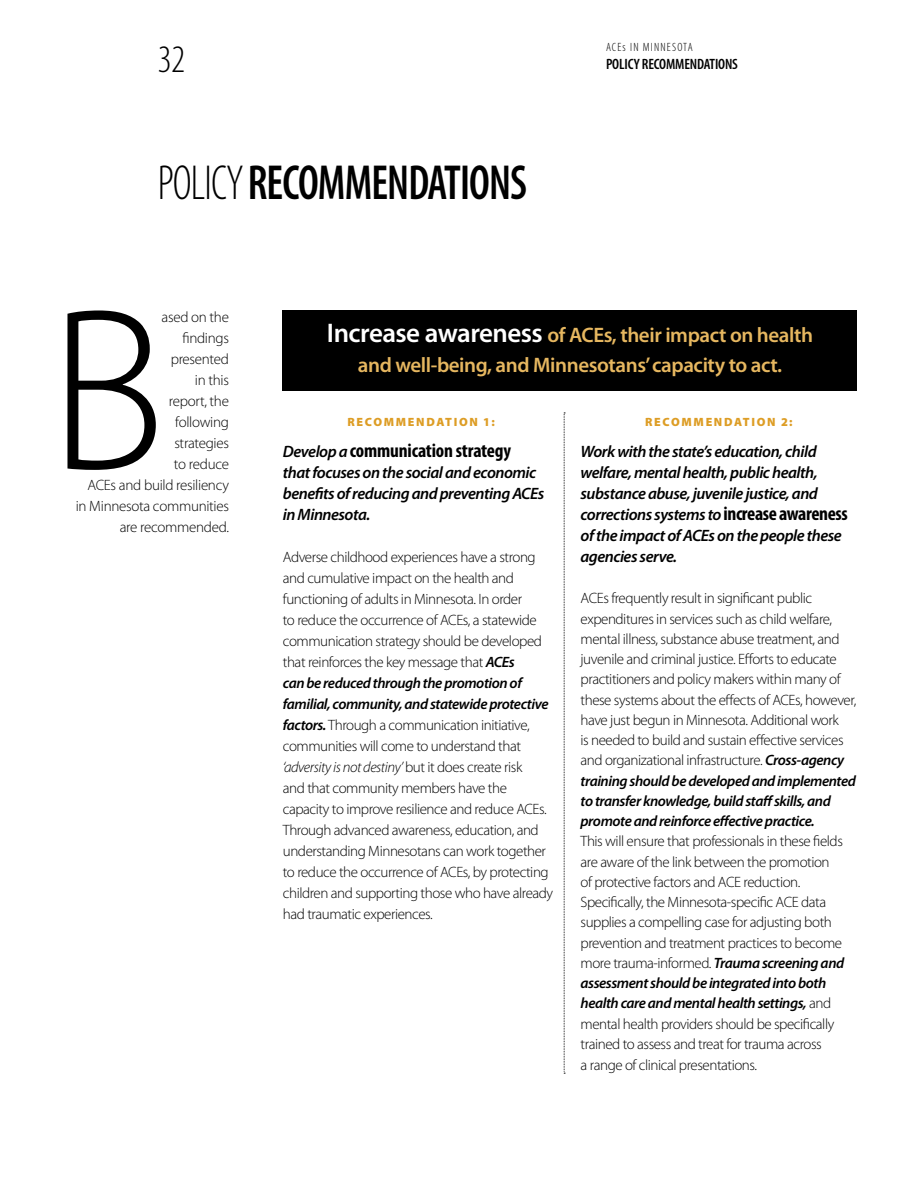
<style>
.page{position:relative;width:918px;height:1188px;background:#fff}
.page>*{position:absolute;margin:0;border:0;box-sizing:border-box;transform-origin:0 0}
.Initial_Cap{font:300 233.1px "Myriad Pro";color:#000}
.t1{font:600 condensed 49.5px "Myriad Pro";letter-spacing:-.02em;color:#000;scale:.9 1}
.t2{font:300 condensed 39px "Myriad Pro";color:#000}
.t3{font:600 21px/30px "Myriad Pro";letter-spacing:-.02em;color:#e6b760;text-align:center}
.t4{font:700 condensed 19.5px "Myriad Pro";letter-spacing:-.01em;color:#000}
.t5{font:italic 600 16.5px/21px "Myriad Pro";letter-spacing:-.03em;color:#000}
.Initial_Cap-2{font:300 15px/21px "Myriad Pro";letter-spacing:-.03em;color:#000}
.t6{font:600 condensed 15px "Myriad Pro";letter-spacing:-.01em;color:#000}
.t7{font:900 12px "Myriad Pro";letter-spacing:.14em;color:#dd9d25}
.t8{font:300 condensed 12px "Myriad Pro";letter-spacing:.1em;color:#000}
.s1{font-weight:300}
.s2{color:#fff}
.s3{font-size:27px;color:#fff}
.s4{font-weight:600;font-style:italic;font-stretch:normal;font-size:16.5px}
.s5{font-weight:600;font-style:italic}
.s6{font-style:italic}
.s7{font-weight:700;font-style:normal;font-stretch:condensed;font-size:19.5px}
</style>
<div class="page">
<div style="left:283px;top:310px;width:574px;height:81px;background:#000"></div>
<svg style="left:564px;top:413px;width:1px;height:661px"></svg>
<p class="t2" style="left:158px;top:37px;width:29px">32</p>
<p class="t8" style="left:606px;top:40px;width:88px">ACEs IN MINNESOTA</p>
<p class="t6" style="left:606px;top:55px;width:133px">POLICY RECOMMENDATIONS</p>
<p class="t1" style="left:158px;top:152px;width:421px"><span class="s1">POLICY</span> RECOMMENDATIONS<span class="s2">.</span></p>
<p class="Initial_Cap" style="left:48px;top:251px;width:119px">B</p>
<p class="Initial_Cap-2" style="left:76px;top:306px;width:155px;text-align:right">ased on the<br>findings<br>presented<br>in this<br>report, the<br>following<br>strategies<br>to reduce<br>ACEs and build resiliency in Minnesota communities are recommended.</p>
<p class="t3" style="left:327px;top:319px;width:488px"><span class="s3">Increase awareness</span> of ACEs, their impact on health and well-being, and Minnesotans’ capacity to act.</p>
<p class="t7" style="left:348px;top:413px;width:149px">RECOMMENDATION 1:</p>
<p class="t4" style="left:283px;top:438px;width:230px"><span class="s4">Develop a</span> communication strategy</p>
<p class="t5" style="left:283px;top:462px;width:263px">that focuses on the social and economic benefits of reducing and preventing ACEs in Minnesota.</p>
<p class="Initial_Cap-2" style="left:283px;top:546px;width:272px">Adverse childhood experiences have a strong and cumulative impact on the health and functioning of adults in Minnesota. In order<br>to reduce the occurrence of ACEs, a statewide communication strategy should be developed that reinforces the key message that <span class="s5">ACEs<br>can be reduced through the promotion of familial, community, and statewide protective factors.</span> Through a communication initiative, communities will come to understand that <span class="s6">‘adversity is not destiny’</span> but it does create risk<br>and that community members have the capacity to improve resilience and reduce ACEs.<br>Through advanced awareness, education, and understanding Minnesotans can work together to reduce the occurrence of ACEs, by protecting children and supporting those who have already had traumatic experiences.</p>
<p class="t7" style="left:645px;top:413px;width:149px">RECOMMENDATION 2:</p>
<p class="t5" style="left:581px;top:441px;width:269px">Work with the state’s education, child welfare, mental health, public health, substance abuse, juvenile justice, and corrections systems to <span class="s7">increase awareness </span>of the impact of ACEs on the people these agencies serve.</p>
<p class="Initial_Cap-2" style="left:581px;top:588px;width:277px;line-height:20.2px">ACEs frequently result in significant public expenditures in services such as child welfare, mental illness, substance abuse treatment, and juvenile and criminal justice. Efforts to educate practitioners and policy makers within many of these systems about the effects of ACEs, however, have just begun in Minnesota. Additional work<br>is needed to build and sustain effective services and organizational infrastructure. <span class="s5">Cross-agency training should be developed and implemented to transfer knowledge, build staff skills, and promote and reinforce effective practice.<br></span>This will ensure that professionals in these fields are aware of the link between the promotion<br>of protective factors and ACE reduction.<br>Specifically, the Minnesota-specific ACE data supplies a compelling case for adjusting both prevention and treatment practices to become more trauma-informed. <span class="s5">Trauma screening and assessment should be integrated into both health care and mental health settings,</span> and mental health providers should be specifically trained to assess and treat for trauma across<br>a range of clinical presentations.</p>
</div>
